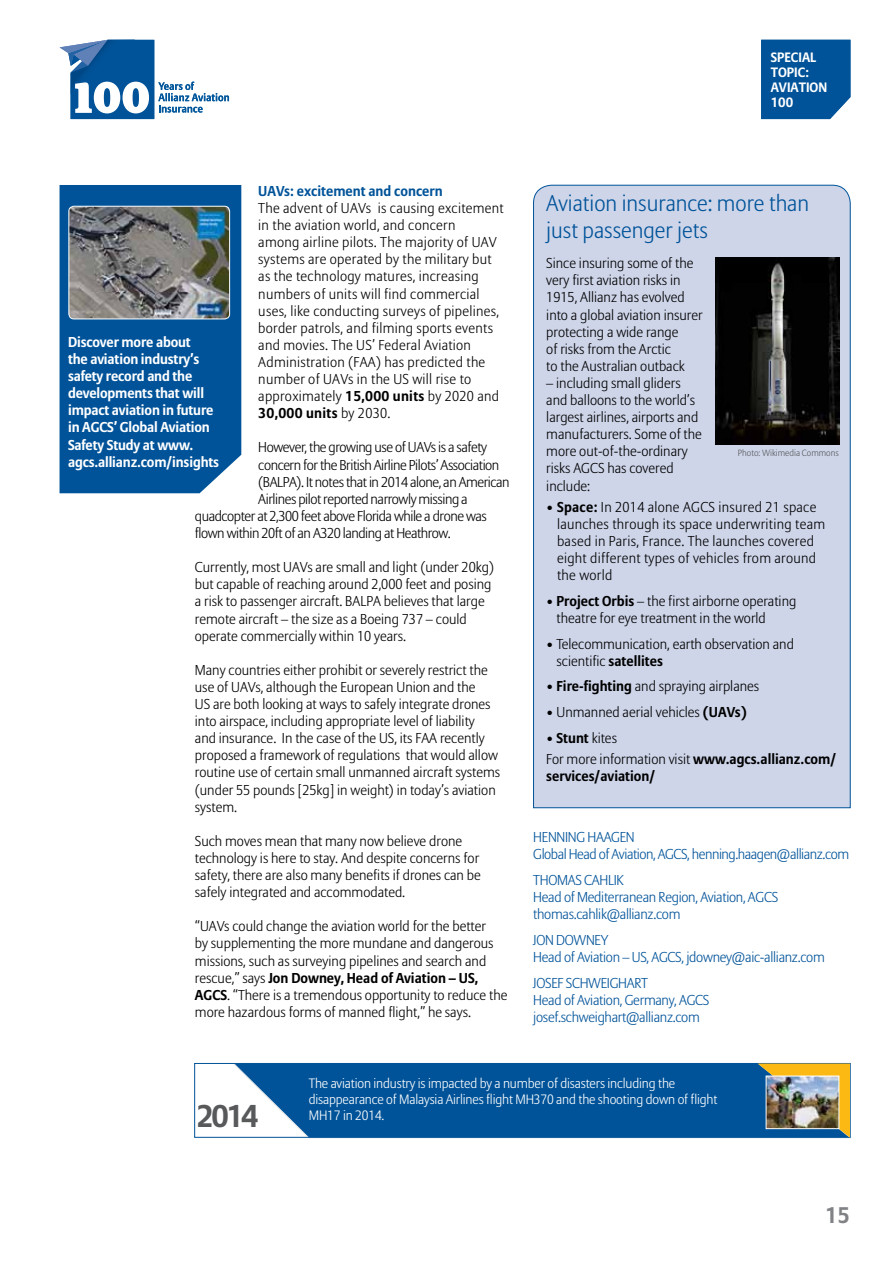
<style>
.page{position:relative;width:893px;height:1263px;background:#fff}
.page>*{position:absolute;margin:0;border:0;box-sizing:border-box;transform-origin:0 0}
.t1{font:700 31.35px "Allianz Sans";color:#58595b}
.t2{font:300 22.5px/27px "Allianz Sans";color:#005399}
.t3{font:700 22.5px "Allianz Sans";color:#808285}
.t4{font:300 14.25px/17.1px "Allianz Sans";color:#000}
.t5{font:300 14.25px/17.1px "Allianz Sans";letter-spacing:.02em;color:#000}
.t6{font:300 14.25px/17.1px "Allianz Sans";letter-spacing:-.02em;color:#005399}
.t7{font:300 14.25px "Allianz Sans";letter-spacing:-.03em;color:#000}
.t8{font:700 14.25px/17.1px "Allianz Sans";letter-spacing:-.01em;color:#fff}
.t9{font:700 14.25px "Allianz Sans";color:#005399}
.t10{font:700 14.25px "Allianz Sans";color:#000}
.t11{font:300 13.5px/16.2px "Allianz Sans";letter-spacing:-.01em;color:#fff}
.t12{font:700 13.5px/15px "Allianz Sans";color:#fff}
.t13{font:300 9px "Allianz Sans";color:#58595b}
.s1{font-weight:700}
</style>
<div class="page">
<div style="left:761px;top:40px;width:89px;height:79px;background:#005399"></div>
<svg style="left:60px;top:40px;width:169px;height:79px"></svg>
<div style="left:60px;top:185px;width:181px;height:308px;background:#005399"></div>
<img style="left:69px;top:206px;width:161px;height:113px">
<div style="left:69px;top:206px;width:161px;height:113px;border:1px solid #fff;border-radius:5px"></div>
<svg style="left:233px;top:1063px;width:618px;height:75px;background:#125fa0"></svg>
<div style="left:194px;top:1063px;width:656px;height:74px;border:1px solid #005399"></div>
<svg style="left:758px;top:1063px;width:92px;height:75px;background:#908f54"></svg>
<img style="left:768px;top:1078px;width:69px;height:49px">
<div style="left:766px;top:1076px;width:73px;height:53px;border:1px solid #fff"></div>
<div style="left:533px;top:185px;width:318px;height:623px;background:#ced5e9"></div>
<img style="left:715px;top:257px;width:125px;height:187px">
<p class="t12" style="left:771px;top:50px;width:58px">SPECIAL<br>Topic:<br>AVIATION<br>100</p>
<p class="t9" style="left:258px;top:182px;width:186px">UAVs: excitement and concern</p>
<p class="t5" style="left:258px;top:200px;width:247px">The advent of UAVs is causing excitement in the aviation world, and concern<br>among airline pilots. The majority of UAV systems are operated by the military but as the technology matures, increasing numbers of units will find commercial uses, like conducting surveys of pipelines, border patrols, and filming sports events and movies. The US’ Federal Aviation Administration (FAA) has predicted the number of UAVs in the US will rise to approximately <span class="s1">15,000 units</span> by 2020 and <span class="s1">30,000 units</span> by 2030.</p>
<p class="t7" style="left:258px;top:439px;width:230px">However, the growing use of UAVs is a safety</p>
<p class="t7" style="left:258px;top:456px;width:243px">concern for the British Airline Pilots’ Association</p>
<p class="t7" style="left:258px;top:473px;width:253px">(BALPA). It notes that in 2014 alone, an American</p>
<p class="t7" style="left:258px;top:490px;width:211px">Airlines pilot reported narrowly missing a</p>
<p class="t7" style="left:195px;top:507px;width:293px">quadcopter at 2,300 feet above Florida while a drone was</p>
<p class="t7" style="left:195px;top:524px;width:257px">flown within 20ft of an A320 landing at Heathrow.</p>
<p class="t4" style="left:195px;top:559px;width:301px">Currently, most UAVs are small and light (under 20kg) but capable of reaching around 2,000 feet and posing a risk to passenger aircraft. BALPA believes that large remote aircraft – the size as a Boeing 737 – could operate commercially within 10 years.</p>
<p class="t4" style="left:195px;top:662px;width:307px">Many countries either prohibit or severely restrict the use of UAVs, although the European Union and the<br>US are both looking at ways to safely integrate drones into airspace, including appropriate level of liability<br>and insurance. In the case of the US, its FAA recently proposed a framework of regulations that would allow routine use of certain small unmanned aircraft systems (under 55 pounds [25kg] in weight) in today’s aviation system.</p>
<p class="t4" style="left:195px;top:833px;width:287px">Such moves mean that many now believe drone technology is here to stay. And despite concerns for safety, there are also many benefits if drones can be safely integrated and accommodated.</p>
<p class="t4" style="left:195px;top:918px;width:314px">“UAVs could change the aviation world for the better<br>by supplementing the more mundane and dangerous missions, such as surveying pipelines and search and rescue,” says <span class="s1">Jon Downey, Head of Aviation – US, AGCS</span>. “There is a tremendous opportunity to reduce the more hazardous forms of manned flight,” he says.</p>
<p class="t8" style="left:68px;top:334px;width:153px">Discover more about<br>the aviation industry’s safety record and the developments that will impact aviation in future in AGCS’ Global Aviation<br>Safety Study at www. agcs.allianz.com/insights</p>
<h2 class="t2" style="left:546px;top:190px;width:264px">Aviation insurance: more than just passenger jets</h2>
<p class="t4" style="left:546px;top:255px;width:158px">Since insuring some of the very first aviation risks in<br>1915, Allianz has evolved into a global aviation insurer protecting a wide range<br>of risks from the Arctic<br>to the Australian outback</p>
<p class="t4" style="left:546px;top:375px;width:157px">– including small gliders and balloons to the world’s largest airlines, airports and manufacturers. Some of the more out-of-the-ordinary risks AGCS has covered include:</p>
<p class="t5" style="left:557px;top:499px;width:270px;text-indent:-11px">• <span class="s1">Space:</span> In 2014 alone AGCS insured 21 space launches through its space underwriting team based in Paris, France. The launches covered eight different types of vehicles from around the world</p>
<p class="t4" style="left:556px;top:593px;width:241px;text-indent:-10px">• <span class="s1">Project Orbis</span> – the first airborne operating theatre for eye treatment in the world</p>
<p class="t4" style="left:556px;top:636px;width:239px;text-indent:-10px">• Telecommunication, earth observation and scientific <span class="s1">satellites</span></p>
<p class="t4" style="left:546px;top:678px;width:214px">• <span class="s1">Fire-fighting</span> and spraying airplanes</p>
<p class="t4" style="left:546px;top:704px;width:202px">• Unmanned aerial vehicles <span class="s1">(UAVs)</span></p>
<p class="t4" style="left:546px;top:728px;width:291px;line-height:21.3px">• <span class="s1">Stunt</span> kites<br>For more information visit <span class="s1">www.agcs.allianz.com/</span></p>
<p class="t10" style="left:546px;top:767px;width:110px">services/aviation/</p>
<p class="t13" style="left:738px;top:447px;width:102px">Photo: Wikimedia Commons</p>
<p class="t6" style="left:533px;top:829px;width:317px">HENNING HAAGEN<br>Global Head of Aviation, AGCS, henning.haagen@allianz.com</p>
<p class="t6" style="left:533px;top:872px;width:246px">THOMAS CAHLIK<br>Head of Mediterranean Region, Aviation, AGCS thomas.cahlik@allianz.com</p>
<p class="t6" style="left:533px;top:932px;width:293px">JON DOWNEY<br>Head of Aviation – US, AGCS, jdowney@aic-allianz.com</p>
<p class="t6" style="left:533px;top:975px;width:178px">JOSEF SCHWEIGHART<br>Head of Aviation, Germany, AGCS josef.schweighart@allianz.com</p>
<h1 class="t1" style="left:197px;top:1096px;width:64px">2014</h1>
<p class="t11" style="left:309px;top:1076px;width:410px">The aviation industry is impacted by a number of disasters including the disappearance of Malaysia Airlines flight MH370 and the shooting down of flight<br>MH17 in 2014.</p>
<h2 class="t3" style="left:825px;top:1201px;width:26px">15</h2>
</div>
